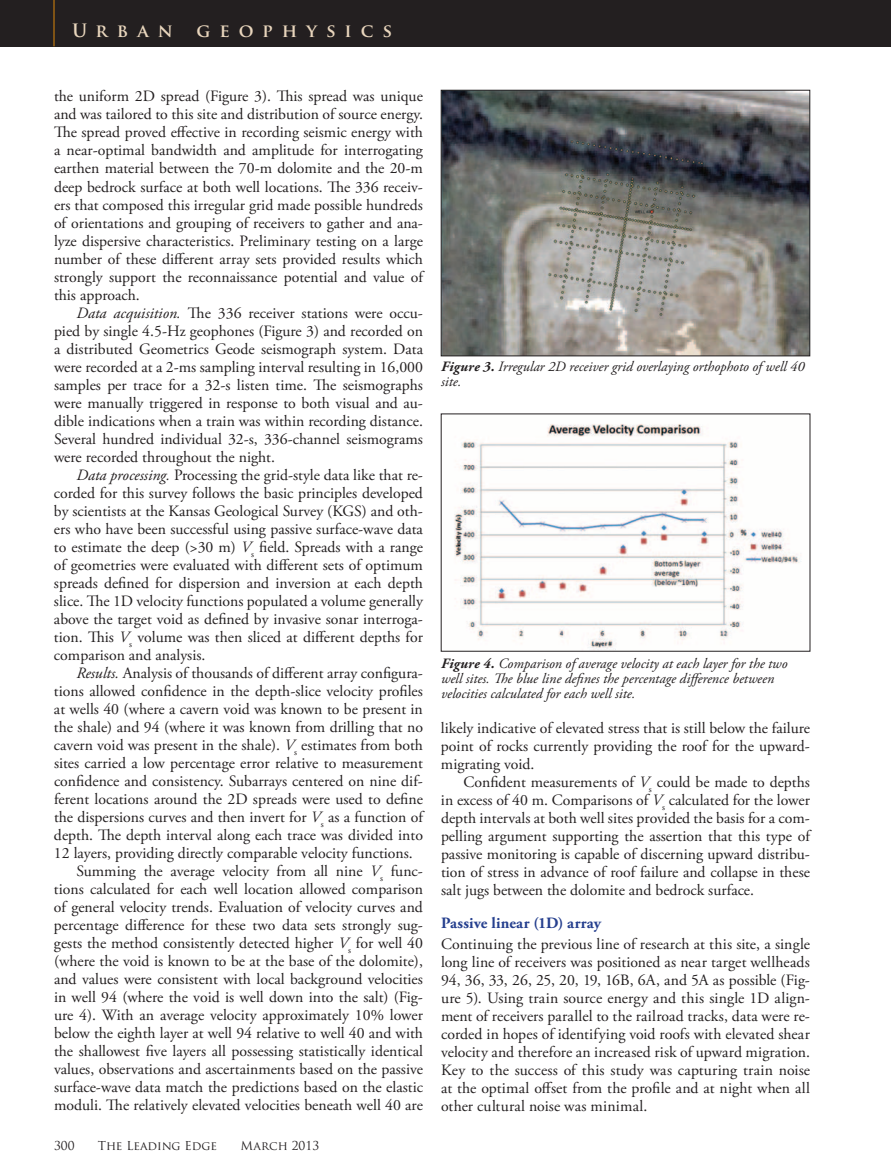
<style>
.page{position:relative;width:891px;height:1175px;background:#fff}
.page>*{position:absolute;margin:0;border:0;box-sizing:border-box;transform-origin:0 0}
.t1{font:700 18px "Trajan Pro";letter-spacing:.5em;color:#e9d6bd}
.t2{font:15.75px/18px "Adobe Garamond Pro";color:#231f20;text-align:justify}
.t3{font:700 15.75px "Adobe Garamond Pro";letter-spacing:.015em;color:#253f8e}
.t4{font:italic 14.25px/15px "Adobe Garamond Pro";color:#231f20}
.t5{font:12px "Trajan Pro";color:#231f20}
.s1{font-style:italic}
.s2{font-weight:700}
</style>
<div class="page">
<div style="left:0;top:0;width:891px;height:46px;background:#231f20"></div>
<hr style="left:53px;top:0;width:2px;height:46px;background:#9e6512">
<img style="left:454px;top:424px;width:347px;height:225px">
<img style="left:443px;top:92px;width:365px;height:262px">
<div style="left:441px;top:90px;width:369px;height:266px;border:1px solid #231f20"></div>
<p class="t1" style="left:72px;top:20px;width:103px">Urban</p>
<p class="t1" style="left:196px;top:20px;width:197px">geophysics</p>
<p class="t2" style="left:54px;top:89px;width:371px">the uniform 2D spread (Figure 3). This spread was unique and was tailored to this site and distribution of source energy.<br>The spread proved effective in recording seismic energy with a near-optimal bandwidth and amplitude for interrogating earthen material between the 70-m dolomite and the 20-m deep bedrock surface at both well locations. The 336 receiv&shy;ers that composed this irregular grid made possible hundreds of orientations and grouping of receivers to gather and ana&shy;lyze dispersive characteristics. Preliminary testing on a large number of these different array sets provided results which strongly support the reconnaissance potential and value of this approach.</p>
<p class="t2" style="left:54px;top:305px;width:371px;text-indent:23px"><span class="s1">Data acquisition.</span> The 336 receiver stations were occu&shy;pied by single 4.5-Hz geophones (Figure 3) and recorded on a distributed Geometrics Geode seismograph system. Data were recorded at a 2-ms sampling interval resulting in 16,000 samples per trace for a 32-s listen time. The seismographs were manually triggered in response to both visual and au&shy;dible indications when a train was within recording distance.<br>Several hundred individual 32-s, 336-channel seismograms were recorded throughout the night.</p>
<p class="t2" style="left:54px;top:467px;width:371px;text-indent:23px"><span class="s1">Data processing.</span> Processing the grid-style data like that re&shy;corded for this survey follows the basic principles developed by scientists at the Kansas Geological Survey (KGS) and oth&shy;ers who have been successful using passive surface-wave data to estimate the deep (&gt;30 m) <span class="s1">V</span><sub>s</sub> field. Spreads with a range of geometries were evaluated with different sets of optimum spreads defined for dispersion and inversion at each depth slice. The 1D velocity functions populated a volume generally above the target void as defined by invasive sonar interroga&shy;tion. This <span class="s1">V</span><sub>s</sub> volume was then sliced at different depths for comparison and analysis.</p>
<p class="t2" style="left:76px;top:665px;width:348px"><span class="s1">Results.</span> Analysis of thousands of different array configura-</p>
<p class="t2" style="left:54px;top:683px;width:370px">tions allowed confidence in the depth-slice velocity profiles</p>
<p class="t2" style="left:54px;top:701px;width:370px">at wells 40 (where a cavern void was known to be present in</p>
<p class="t2" style="left:54px;top:719px;width:371px">the shale) and 94 (where it was known from drilling that no</p>
<p class="t2" style="left:54px;top:737px;width:370px">cavern void was present in the shale). <span class="s1">V</span><sub>s</sub> estimates from both</p>
<p class="t2" style="left:54px;top:755px;width:370px">sites carried a low percentage error relative to measurement</p>
<p class="t2" style="left:54px;top:773px;width:370px">confidence and consistency. Subarrays centered on nine dif-</p>
<p class="t2" style="left:54px;top:791px;width:371px">ferent locations around the 2D spreads were used to define</p>
<p class="t2" style="left:54px;top:809px;width:370px">the dispersions curves and then invert for <span class="s1">V</span><sub>s</sub> as a function of</p>
<p class="t2" style="left:54px;top:827px;width:370px">depth. The depth interval along each trace was divided into</p>
<p class="t2" style="left:54px;top:845px;width:360px">12 layers, providing directly comparable velocity functions.</p>
<p class="t2" style="left:77px;top:863px;width:348px">Summing the average velocity from all nine <span class="s1">V</span><sub>s</sub> func-</p>
<p class="t2" style="left:54px;top:881px;width:370px">tions calculated for each well location allowed comparison</p>
<p class="t2" style="left:54px;top:899px;width:370px">of general velocity trends. Evaluation of velocity curves and</p>
<p class="t2" style="left:54px;top:917px;width:370px">percentage difference for these two data sets strongly sug-</p>
<p class="t2" style="left:54px;top:935px;width:370px">gests the method consistently detected higher <span class="s1">V</span><sub>s</sub> for well 40</p>
<p class="t2" style="left:54px;top:953px;width:370px">(where the void is known to be at the base of the dolomite),</p>
<p class="t2" style="left:54px;top:971px;width:370px">and values were consistent with local background velocities</p>
<p class="t2" style="left:54px;top:989px;width:370px">in well 94 (where the void is well down into the salt) (Fig-</p>
<p class="t2" style="left:54px;top:1007px;width:370px">ure 4). With an average velocity approximately 10% lower</p>
<p class="t2" style="left:54px;top:1025px;width:371px">below the eighth layer at well 94 relative to well 40 and with</p>
<p class="t2" style="left:54px;top:1043px;width:371px">the shallowest five layers all possessing statistically identical</p>
<p class="t2" style="left:54px;top:1061px;width:371px">values, observations and ascertainments based on the passive</p>
<p class="t2" style="left:54px;top:1079px;width:371px">surface-wave data match the predictions based on the elastic</p>
<p class="t2" style="left:54px;top:1097px;width:370px">moduli. The relatively elevated velocities beneath well 40 are</p>
<p class="t5" style="left:54px;top:1139px;width:22px">300</p>
<p class="t5" style="left:98px;top:1139px;width:121px">The Leading Edge</p>
<p class="t5" style="left:241px;top:1139px;width:80px">March 2013</p>
<p class="t4" style="left:441px;top:360px;width:365px"><span class="s2">Figure 3.</span> Irregular 2D receiver grid overlaying orthophoto of well 40 site.</p>
<p class="t4" style="left:441px;top:657px;width:348px"><span class="s2">Figure 4.</span> Comparison of average velocity at each layer for the two well sites. The blue line defines the percentage difference between velocities calculated for each well site.</p>
<p class="t2" style="left:441px;top:720px;width:371px">likely indicative of elevated stress that is still below the failure point of rocks currently providing the roof for the upward&shy;migrating void.</p>
<p class="t2" style="left:441px;top:774px;width:371px;text-indent:23px">Confident measurements of <span class="s1">V</span><sub>s</sub> could be made to depths in excess of 40 m. Comparisons of <span class="s1">V</span><sub>s</sub> calculated for the lower depth intervals at both well sites provided the basis for a com&shy;pelling argument supporting the assertion that this type of passive monitoring is capable of discerning upward distribu&shy;tion of stress in advance of roof failure and collapse in these salt jugs between the dolomite and bedrock surface.</p>
<p class="t3" style="left:441px;top:913px;width:162px">Passive linear (1D) array</p>
<p class="t2" style="left:441px;top:936px;width:371px">Continuing the previous line of research at this site, a single long line of receivers was positioned as near target wellheads 94, 36, 33, 26, 25, 20, 19, 16B, 6A, and 5A as possible (Fig&shy;ure 5). Using train source energy and this single 1D align&shy;ment of receivers parallel to the railroad tracks, data were re&shy;corded in hopes of identifying void roofs with elevated shear velocity and therefore an increased risk of upward migration.<br>Key to the success of this study was capturing train noise at the optimal offset from the profile and at night when all other cultural noise was minimal.</p>
</div>
